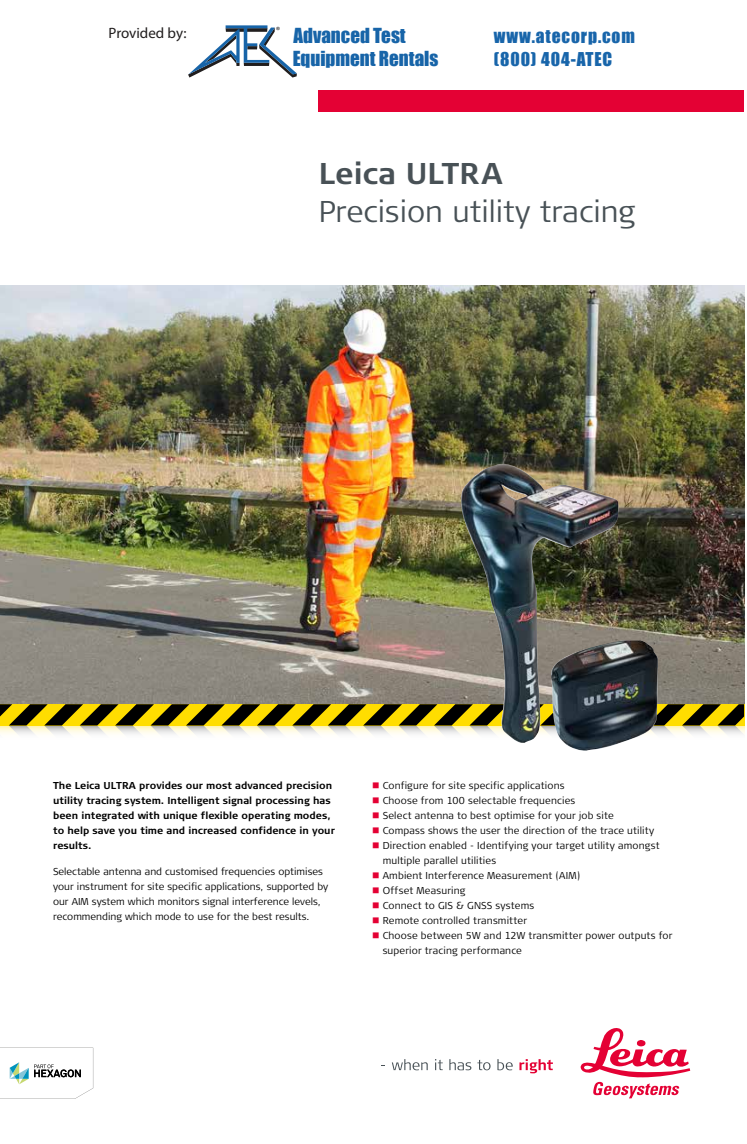
<style>
.page{position:relative;width:747px;height:1144px;background:#fff}
.page>*{position:absolute;margin:0;border:0;box-sizing:border-box;transform-origin:0 0}
.t1{font:300 30px "Signa Column";color:#485156}
.t2{font:700 30px "Signa Column";letter-spacing:.005em;color:#485156}
.t3{font:19px/22.5px "Impact";color:#1764a8}
.t4{font:17.5px/22.8px "Impact";letter-spacing:.05em;color:#1865aa}
.t5{font:15px "Myriad Pro";letter-spacing:-.005em;color:#211e1e}
.t6{font:300 10px/15px "Signa Column";letter-spacing:.01em;color:#000}
.t7{font:700 10px/15px "Signa Column";color:#000}
.t8{font:9px "Calibri";color:#211e1e}
.s1{color:#e40134}
</style>
<div class="page">
<img style="left:0;top:286px;width:744px;height:418px">
<div style="left:319px;top:91px;width:425px;height:21px;background:#e40134"></div>
<svg style="left:0;top:1047px;width:93px;height:51px"></svg>
<svg style="left:392px;top:1059px;width:36px;height:10px"></svg>
<svg style="left:435px;top:1059px;width:8px;height:10px"></svg>
<svg style="left:449px;top:1059px;width:22px;height:10px"></svg>
<svg style="left:477px;top:1059px;width:14px;height:10px"></svg>
<svg style="left:497px;top:1059px;width:16px;height:10px"></svg>
<svg style="left:519px;top:1059px;width:34px;height:13px"></svg>
<svg style="left:581px;top:1028px;width:109px;height:69px"></svg>
<svg style="left:0;top:704px;width:744px;height:39px"></svg>
<img style="left:551px;top:640px;width:107px;height:110px">
<img style="left:460px;top:464px;width:159px;height:278px">
<svg style="left:188px;top:25px;width:109px;height:52px"></svg>
<p class="t8" style="left:276px;top:23px;width:6px">®</p>
<h3 class="t5" style="left:109px;top:24px;width:79px">Provided by:</h3>
<h3 class="t4" style="left:494px;top:24px;width:143px">www.atecorp.com (800) 404-ATEC</h3>
<h2 class="t3" style="left:293px;top:24px;width:147px">Advanced Test<br>Equipment Rentals</h2>
<h1 class="t2" style="left:319px;top:154px;width:185px">Leica ULTRA</h1>
<h1 class="t1" style="left:319px;top:192px;width:318px">Precision utility tracing</h1>
<p class="t7" style="left:53px;top:777px;width:283px">The Leica ULTRA provides our most advanced precision utility tracing system. Intelligent signal processing has been integrated with unique flexible operating modes, to help save you time and increased confidence in your results.</p>
<p class="t6" style="left:53px;top:863px;width:277px">Selectable antenna and customised frequencies optimises your instrument for site specific applications, supported by our AIM system which monitors signal interference levels, recommending which mode to use for the best results.</p>
<p class="t6" style="left:372px;top:777px;width:194px"><span class="s1">■</span> Configure for site specific applications</p>
<p class="t6" style="left:372px;top:792px;width:205px"><span class="s1">■</span> Choose from 100 selectable frequencies</p>
<p class="t6" style="left:372px;top:807px;width:243px"><span class="s1">■</span> Select antenna to best optimise for your job site</p>
<p class="t6" style="left:372px;top:822px;width:284px"><span class="s1">■</span> Compass shows the user the direction of the trace utility</p>
<p class="t6" style="left:383px;top:837px;width:279px;text-indent:-11px"><span class="s1">■</span> Direction enabled - Identifying your target utility amongst multiple parallel utilities</p>
<p class="t6" style="left:372px;top:867px;width:210px"><span class="s1">■</span> Ambient Interference Measurement (AIM)</p>
<p class="t6" style="left:372px;top:882px;width:95px"><span class="s1">■</span> Offset Measuring</p>
<p class="t6" style="left:372px;top:897px;width:164px"><span class="s1">■</span> Connect to GIS &amp; GNSS systems</p>
<p class="t6" style="left:372px;top:912px;width:157px"><span class="s1">■</span> Remote controlled transmitter</p>
<p class="t6" style="left:383px;top:927px;width:291px;text-indent:-11px"><span class="s1">■</span> Choose between 5W and 12W transmitter power outputs for superior tracing performance</p>
</div>
